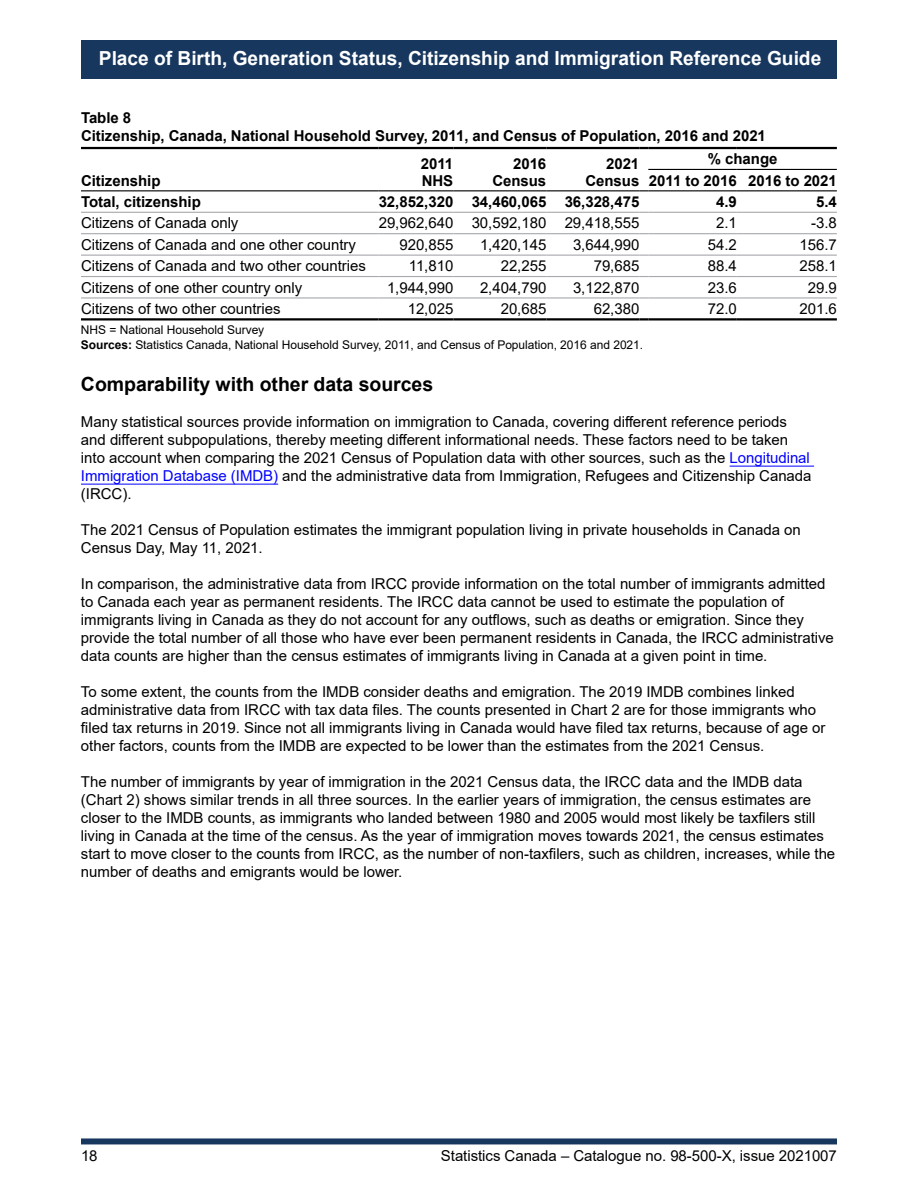
<style>
.page{position:relative;width:918px;height:1188px;background:#fff}
.page>*{position:absolute;margin:0;border:0;box-sizing:border-box;transform-origin:0 0}
.t1{font:700 19.5px "Arial";letter-spacing:-.005em;color:#000}
.t2{font:700 19.35px "Arial";color:#fff}
.t3{font:15px/18px "Arial";letter-spacing:-.005em;color:#000}
.t4{font:700 15px/16.5px "Arial";letter-spacing:-.005em;color:#000}
.t5{font:12px/15px "Arial";letter-spacing:-.005em;color:#000}
.s1{font-weight:700}
.s2{color:#00f}
</style>
<div class="page">
<div style="left:81px;top:1138px;width:756px;height:6px;background:#17375e"></div>
<div style="left:81px;top:40px;width:756px;height:39px;background:#17375e"></div>
<hr style="left:730px;top:466px;width:84px;height:1px;background:#00f">
<hr style="left:81px;top:484px;width:197px;height:1px;background:#00f">
<svg style="left:81px;top:146px;width:756px;height:109px"></svg>
<hr style="left:648px;top:169px;width:89px;height:1px;background:#000">
<hr style="left:737px;top:169px;width:100px;height:1px;background:#000">
<hr style="left:81px;top:212px;width:297px;height:1px;background:#a7a9ac">
<hr style="left:378px;top:212px;width:75px;height:1px;background:#a7a9ac">
<hr style="left:453px;top:212px;width:93px;height:1px;background:#a7a9ac">
<hr style="left:546px;top:212px;width:93px;height:1px;background:#a7a9ac">
<hr style="left:648px;top:212px;width:89px;height:1px;background:#a7a9ac">
<hr style="left:737px;top:212px;width:100px;height:1px;background:#a7a9ac">
<hr style="left:81px;top:233px;width:297px;height:1px;background:#a7a9ac">
<hr style="left:378px;top:233px;width:75px;height:1px;background:#a7a9ac">
<hr style="left:453px;top:233px;width:93px;height:1px;background:#a7a9ac">
<hr style="left:546px;top:233px;width:93px;height:1px;background:#a7a9ac">
<hr style="left:648px;top:233px;width:89px;height:1px;background:#a7a9ac">
<hr style="left:737px;top:233px;width:100px;height:1px;background:#a7a9ac">
<hr style="left:81px;top:255px;width:297px;height:1px;background:#a7a9ac">
<hr style="left:378px;top:255px;width:75px;height:1px;background:#a7a9ac">
<hr style="left:453px;top:255px;width:93px;height:1px;background:#a7a9ac">
<hr style="left:546px;top:255px;width:93px;height:1px;background:#a7a9ac">
<hr style="left:648px;top:255px;width:89px;height:1px;background:#a7a9ac">
<hr style="left:737px;top:255px;width:100px;height:1px;background:#a7a9ac">
<hr style="left:81px;top:276px;width:297px;height:1px;background:#a7a9ac">
<hr style="left:378px;top:276px;width:75px;height:1px;background:#a7a9ac">
<hr style="left:453px;top:276px;width:93px;height:1px;background:#a7a9ac">
<hr style="left:546px;top:276px;width:93px;height:1px;background:#a7a9ac">
<hr style="left:648px;top:276px;width:89px;height:1px;background:#a7a9ac">
<hr style="left:737px;top:276px;width:100px;height:1px;background:#a7a9ac">
<hr style="left:378px;top:318px;width:75px;height:3px;background:#000">
<hr style="left:453px;top:318px;width:93px;height:3px;background:#000">
<hr style="left:546px;top:318px;width:93px;height:3px;background:#000">
<svg style="left:639px;top:318px;width:9px;height:3px"></svg>
<hr style="left:648px;top:318px;width:89px;height:3px;background:#000">
<hr style="left:737px;top:318px;width:100px;height:3px;background:#000">
<hr style="left:81px;top:318px;width:297px;height:3px;background:#000">
<hr style="left:378px;top:297px;width:75px;height:2px;background:#a7a9ac">
<hr style="left:453px;top:297px;width:93px;height:2px;background:#a7a9ac">
<hr style="left:546px;top:297px;width:93px;height:2px;background:#a7a9ac">
<svg style="left:639px;top:297px;width:9px;height:2px"></svg>
<hr style="left:648px;top:297px;width:89px;height:2px;background:#a7a9ac">
<hr style="left:737px;top:297px;width:100px;height:2px;background:#a7a9ac">
<hr style="left:81px;top:297px;width:297px;height:2px;background:#a7a9ac">
<hr style="left:81px;top:190px;width:297px;height:1px;background:#000">
<hr style="left:378px;top:190px;width:75px;height:1px;background:#000">
<hr style="left:453px;top:190px;width:93px;height:1px;background:#000">
<hr style="left:546px;top:190px;width:93px;height:1px;background:#000">
<hr style="left:648px;top:190px;width:89px;height:1px;background:#000">
<hr style="left:737px;top:190px;width:100px;height:1px;background:#000">
<hr style="left:81px;top:147px;width:297px;height:2px;background:#000">
<hr style="left:378px;top:147px;width:75px;height:2px;background:#000">
<hr style="left:453px;top:147px;width:93px;height:2px;background:#000">
<hr style="left:546px;top:147px;width:93px;height:2px;background:#000">
<svg style="left:639px;top:147px;width:9px;height:2px"></svg>
<hr style="left:648px;top:147px;width:89px;height:2px;background:#000">
<hr style="left:737px;top:147px;width:100px;height:2px;background:#000">
<p class="t2" style="left:99px;top:45px;width:724px">Place of Birth, Generation Status, Citizenship and Immigration Reference Guide</p>
<p class="t4" style="left:81px;top:108px;width:686px;line-height:18px">Table 8<br>Citizenship, Canada, National Household Survey, 2011, and Census of Population, 2016 and 2021</p>
<p class="t4" style="left:81px;top:172px;width:81px">Citizenship</p>
<p class="t4" style="left:421px;top:156px;width:34px">2011<br>NHS</p>
<p class="t4" style="left:492px;top:156px;width:55px;text-align:right">2016<br>Census</p>
<p class="t4" style="left:585px;top:156px;width:55px;text-align:right">2021<br>Census</p>
<p class="t4" style="left:649px;top:148px;width:189px;line-height:21.5px;text-align:center">% change<br>2011 to 2016 2016 to 2021</p>
<p class="t4" style="left:81px;top:194px;width:121px">Total, citizenship</p>
<p class="t4" style="left:379px;top:194px;width:262px">32,852,320 34,460,065 36,328,475</p>
<p class="t4" style="left:716px;top:194px;width:22px">4.9</p>
<p class="t4" style="left:816px;top:194px;width:22px">5.4</p>
<p class="t3" style="left:81px;top:214px;width:159px">Citizens of Canada only</p>
<p class="t3" style="left:379px;top:214px;width:262px">29,962,640 30,592,180 29,418,555</p>
<p class="t3" style="left:716px;top:214px;width:22px">2.1</p>
<p class="t3" style="left:811px;top:214px;width:27px">-3.8</p>
<p class="t3" style="left:81px;top:236px;width:277px">Citizens of Canada and one other country</p>
<p class="t3" style="left:399px;top:236px;width:55px">920,855</p>
<p class="t3" style="left:480px;top:236px;width:68px">1,420,145</p>
<p class="t3" style="left:573px;top:236px;width:68px">3,644,990</p>
<p class="t3" style="left:708px;top:236px;width:31px">54.2</p>
<p class="t3" style="left:800px;top:236px;width:39px">156.7</p>
<p class="t3" style="left:81px;top:257px;width:286px">Citizens of Canada and two other countries</p>
<p class="t3" style="left:409px;top:257px;width:46px">11,810</p>
<p class="t3" style="left:501px;top:257px;width:47px">22,255</p>
<p class="t3" style="left:594px;top:257px;width:47px">79,685</p>
<p class="t3" style="left:708px;top:257px;width:31px">88.4</p>
<p class="t3" style="left:800px;top:257px;width:39px">258.1</p>
<p class="t3" style="left:81px;top:278px;width:223px">Citizens of one other country only</p>
<p class="t3" style="left:387px;top:278px;width:68px">1,944,990</p>
<p class="t3" style="left:480px;top:278px;width:68px">2,404,790</p>
<p class="t3" style="left:573px;top:278px;width:68px">3,122,870</p>
<p class="t3" style="left:708px;top:278px;width:31px">23.6</p>
<p class="t3" style="left:808px;top:278px;width:31px">29.9</p>
<p class="t3" style="left:81px;top:300px;width:201px">Citizens of two other countries</p>
<p class="t3" style="left:408px;top:300px;width:47px">12,025</p>
<p class="t3" style="left:501px;top:300px;width:47px">20,685</p>
<p class="t3" style="left:594px;top:300px;width:47px">62,380</p>
<p class="t3" style="left:708px;top:300px;width:31px">72.0</p>
<p class="t3" style="left:800px;top:300px;width:39px">201.6</p>
<p class="t5" style="left:81px;top:322px;width:564px">NHS = National Household Survey<br><span class="s1">Sources:</span> Statistics Canada, National Household Survey, 2011, and Census of Population, 2016 and 2021.</p>
<h1 class="t1" style="left:81px;top:371px;width:354px">Comparability with other data sources</h1>
<p class="t3" style="left:81px;top:413px;width:732px">Many statistical sources provide information on immigration to Canada, covering different reference periods and different subpopulations, thereby meeting different informational needs. These factors need to be taken into account when comparing the 2021 Census of Population data with other sources, such as the <span class="s2">Longitudinal Immigration Database (IMDB)</span> and the administrative data from Immigration, Refugees and Citizenship Canada (IRCC).</p>
<p class="t3" style="left:81px;top:521px;width:721px">The 2021 Census of Population estimates the immigrant population living in private households in Canada on<br>Census Day, May 11, 2021.</p>
<p class="t3" style="left:81px;top:575px;width:754px">In comparison, the administrative data from IRCC provide information on the total number of immigrants admitted to Canada each year as permanent residents. The IRCC data cannot be used to estimate the population of immigrants living in Canada as they do not account for any outflows, such as deaths or emigration. Since they provide the total number of all those who have ever been permanent residents in Canada, the IRCC administrative data counts are higher than the census estimates of immigrants living in Canada at a given point in time.</p>
<p class="t3" style="left:81px;top:683px;width:746px">To some extent, the counts from the IMDB consider deaths and emigration. The 2019 IMDB combines linked administrative data from IRCC with tax data files. The counts presented in Chart 2 are for those immigrants who filed tax returns in 2019. Since not all immigrants living in Canada would have filed tax returns, because of age or other factors, counts from the IMDB are expected to be lower than the estimates from the 2021 Census.</p>
<p class="t3" style="left:81px;top:773px;width:756px">The number of immigrants by year of immigration in the 2021 Census data, the IRCC data and the IMDB data (Chart 2) shows similar trends in all three sources. In the earlier years of immigration, the census estimates are closer to the IMDB counts, as immigrants who landed between 1980 and 2005 would most likely be taxfilers still living in Canada at the time of the census. As the year of immigration moves towards 2021, the census estimates start to move closer to the counts from IRCC, as the number of non-taxfilers, such as children, increases, while the number of deaths and emigrants would be lower.</p>
<p class="t3" style="left:81px;top:1146px;width:18px">18</p>
<p class="t3" style="left:441px;top:1146px;width:398px">Statistics Canada – Catalogue no. 98-500-X, issue 2021007</p>
</div>
